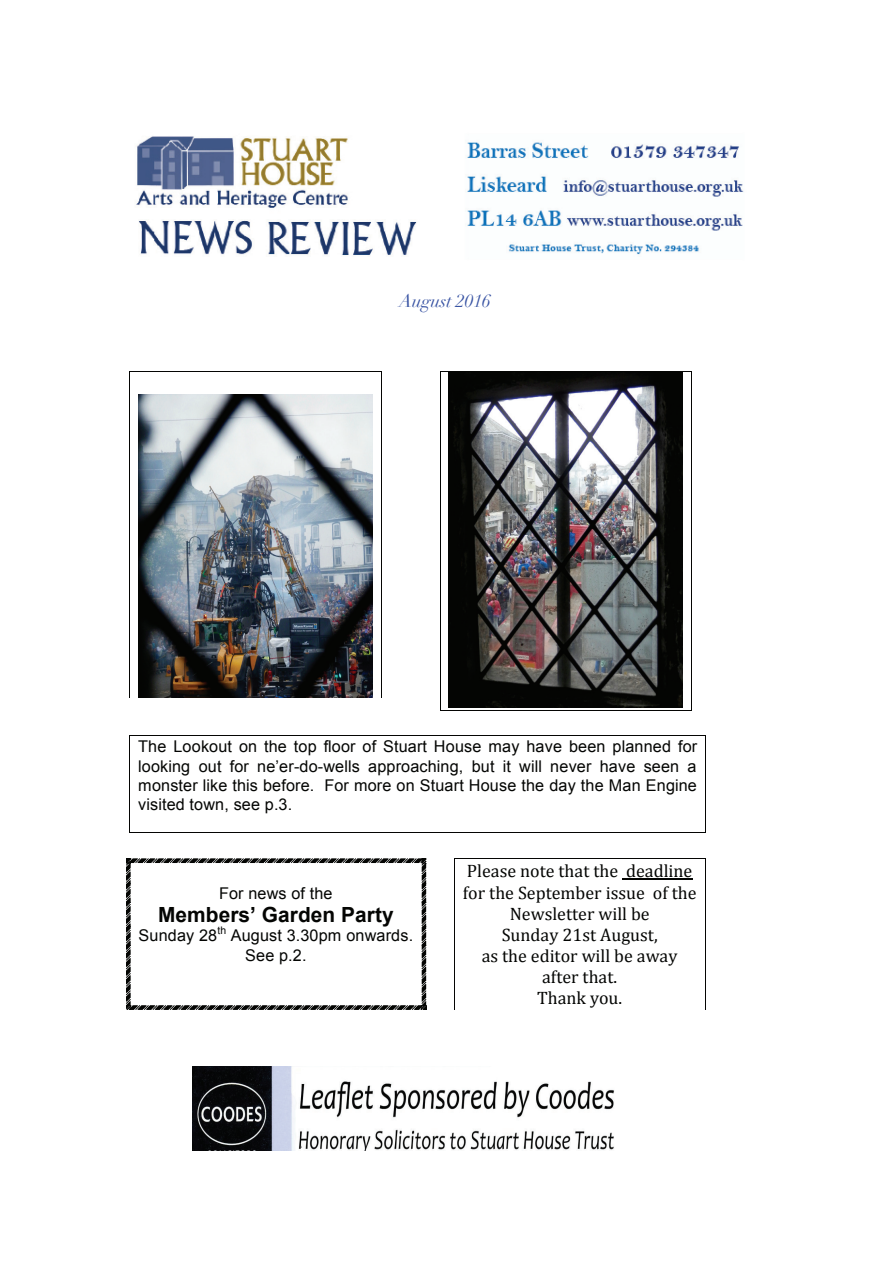
<style>
.page{position:relative;width:893px;height:1263px;background:#fff}
.page>*{position:absolute;margin:0;border:0;box-sizing:border-box;transform-origin:0 0}
.t1{font:700 20.85px "Arial";letter-spacing:.005em;color:#040503}
.t2{font:18px/21.1px "Cambria";color:#040503;text-align:center}
.t3{font:italic 18px "Didot";color:#3853a3}
.t4{font:16.2px/19px "Arial";letter-spacing:.01em;color:#040503;text-align:justify}
.t5{font:10.5px "Arial";color:#040503}
</style>
<div class="page">
<img style="left:136px;top:136px;width:608px;height:120px">
<img style="left:192px;top:1067px;width:422px;height:83px">
<hr style="left:130px;top:371px;width:251px;height:1px;background:#040503">
<svg style="left:381px;top:371px;width:1px;height:23px"></svg>
<hr style="left:130px;top:394px;width:1px;height:303px;background:#040503">
<hr style="left:381px;top:394px;width:1px;height:303px;background:#040503">
<img style="left:138px;top:394px;width:234px;height:303px">
<hr style="left:441px;top:371px;width:250px;height:1px;background:#040503">
<hr style="left:441px;top:710px;width:250px;height:1px;background:#040503">
<hr style="left:440px;top:371px;width:1px;height:339px;background:#040503">
<hr style="left:691px;top:371px;width:1px;height:339px;background:#040503">
<img style="left:449px;top:373px;width:234px;height:334px">
<hr style="left:130px;top:735px;width:575px;height:1px;background:#040503">
<svg style="left:705px;top:735px;width:1px;height:59px"></svg>
<hr style="left:130px;top:832px;width:575px;height:1px;background:#040503">
<hr style="left:130px;top:794px;width:1px;height:38px;background:#040503">
<hr style="left:705px;top:794px;width:1px;height:38px;background:#040503">
<svg style="left:126px;top:858px;width:300px;height:151px"></svg>
<hr style="left:622px;top:878px;width:70px;height:1px;background:#040503">
<hr style="left:454px;top:858px;width:251px;height:1px;background:#040503">
<svg style="left:454px;top:859px;width:1px;height:150px"></svg>
<svg style="left:705px;top:858px;width:1px;height:151px"></svg>
<p class="t3" style="left:399px;top:289px;width:93px">August 2016</p>
<p class="t4" style="left:138px;top:737px;width:560px">The Lookout on the top floor of Stuart House may have been planned for looking out for ne’er-do-wells approaching, but it will never have seen a monster like this before. For more on Stuart House the day the Man Engine visited town, see p.3.</p>
<p class="t4" style="left:219px;top:883px;width:115px">For news of the</p>
<p class="t1" style="left:158px;top:901px;width:237px">Members’ Garden Party</p>
<p class="t4" style="left:139px;top:926px;width:80px">Sunday 28</p>
<p class="t5" style="left:217px;top:923px;width:10px">th</p>
<p class="t4" style="left:245px;top:926px;width:170px;text-indent:-14px">August 3.30pm onwards.<br>See p.2.</p>
<p class="t2" style="left:463px;top:861px;width:235px">Please note that the deadline for the September issue of the<br>Newsletter will be<br>Sunday 21st August,<br>as the editor will be away after that.<br>Thank you.</p>
</div>
